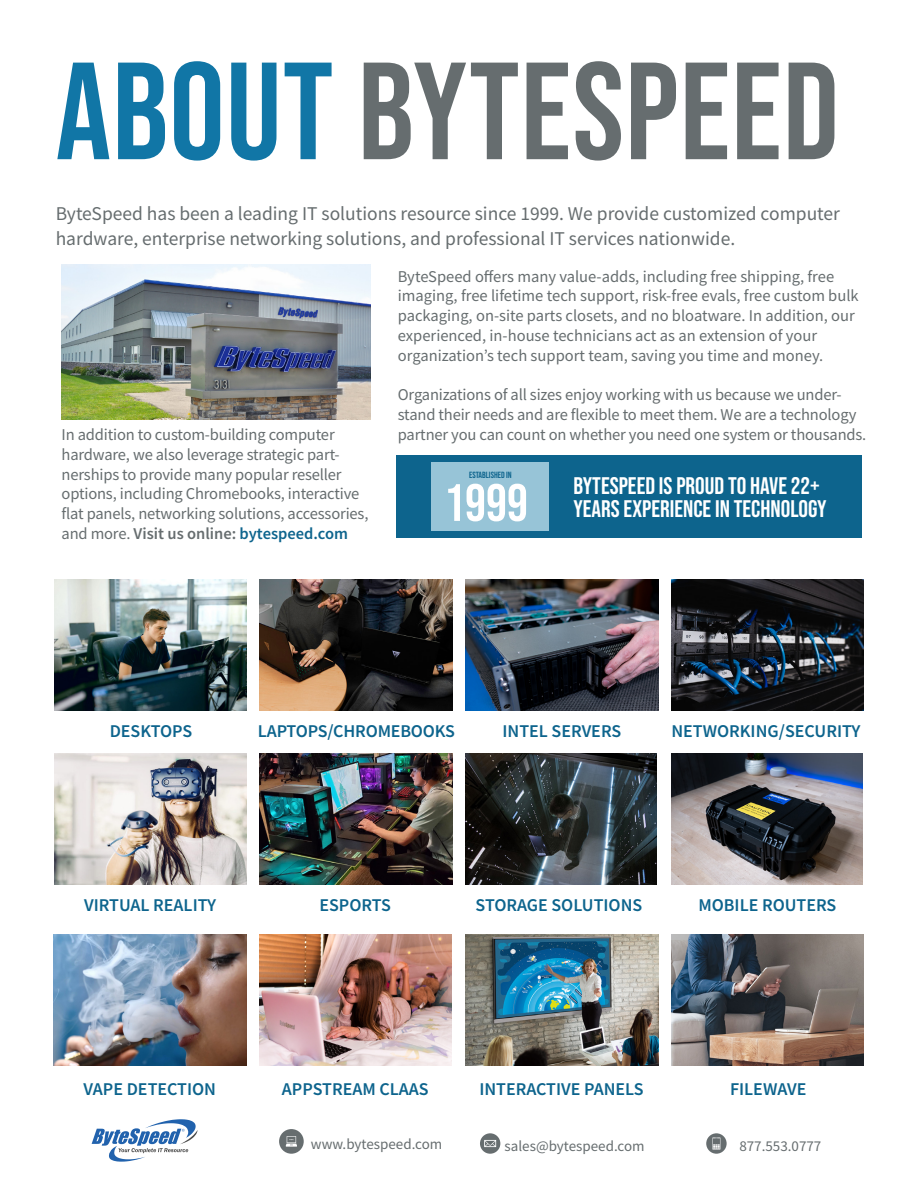
<style>
.page{position:relative;width:918px;height:1188px;background:#fff}
.page>*{position:absolute;margin:0;border:0;box-sizing:border-box;transform-origin:0 0}
._100_Header_gray_Beb{font:138px "Bebas Neue";letter-spacing:.01em;color:#666d6f}
._35_Content_gray_C_B{font:52.5px "Bebas Neue";color:#fff}
._14_Content_gray_Beb{font:24px/22.5px "Bebas Neue";color:#fff}
._12_Subheader_gray_S{font:19.5px/25.5px "Source Sans Pro";color:#666d6f}
._7_Content_gray_Sour{font:600 18px "Source Sans Pro";color:#0d648d}
._7_Content_gray_Sour-2{font:16.5px/19.8px "Source Sans Pro";letter-spacing:-.01em;color:#666d6f}
.t1{font:15px "Source Sans Pro";color:#666d6f}
._6_Content_gray_C_Be{font:9px "Bebas Neue";color:#0d648d}
.s1{color:#1176a6}
.s2{font-weight:600}
.s3{font-weight:600;color:#0d648d}
</style>
<div class="page">
<div style="left:397px;top:455px;width:465px;height:83px;background:#0d648d"></div>
<div style="left:432px;top:462px;width:117px;height:68px;background:#97c4d7"></div>
<svg style="left:92px;top:1119px;width:105px;height:43px"></svg>
<img style="left:62px;top:265px;width:308px;height:154px">
<div style="left:279px;top:1129px;width:25px;height:25px;background:#666d6f;border-radius:50%"></div>
<svg style="left:286px;top:1136px;width:11px;height:11px"></svg>
<div style="left:480px;top:1133px;width:20px;height:21px;background:#666d6f;border-radius:50%"></div>
<svg style="left:484px;top:1140px;width:12px;height:7px"></svg>
<svg style="left:706px;top:1133px;width:21px;height:21px"></svg>
<svg style="left:712px;top:1138px;width:8px;height:12px"></svg>
<img style="left:54px;top:579px;width:192px;height:131px">
<img style="left:260px;top:579px;width:192px;height:131px">
<img style="left:466px;top:579px;width:192px;height:131px">
<img style="left:54px;top:754px;width:192px;height:131px">
<img style="left:466px;top:754px;width:190px;height:131px">
<img style="left:672px;top:754px;width:190px;height:131px">
<img style="left:54px;top:935px;width:192px;height:131px">
<img style="left:260px;top:935px;width:191px;height:131px">
<img style="left:466px;top:935px;width:192px;height:131px">
<img style="left:672px;top:935px;width:192px;height:131px">
<img style="left:672px;top:579px;width:192px;height:131px">
<img style="left:260px;top:754px;width:192px;height:131px">
<p class="_100_Header_gray_Beb" style="left:56px;top:33px;width:785px"><span class="s1">ABOUT</span> BYTESPEED</p>
<p class="_12_Subheader_gray_S" style="left:56px;top:201px;width:786px">ByteSpeed has been a leading IT solutions resource since 1999. We provide customized computer hardware, enterprise networking solutions, and professional IT services nationwide.</p>
<p class="_7_Content_gray_Sour-2" style="left:62px;top:425px;width:308px">In addition to custom-building computer hardware, we also leverage strategic part&shy;nerships to provide many popular reseller options, including Chromebooks, interactive flat panels, networking solutions, accessories, and more. <span class="s2">Visit us online:</span> <span class="s3">bytespeed.com</span></p>
<p class="_7_Content_gray_Sour-2" style="left:398px;top:266px;width:462px">ByteSpeed offers many value-adds, including free shipping, free imaging, free lifetime tech support, risk-free evals, free custom bulk packaging, on-site parts closets, and no bloatware. In addition, our experienced, in-house technicians act as an extension of your organization’s tech support team, saving you time and money.</p>
<p class="_7_Content_gray_Sour-2" style="left:398px;top:385px;width:470px">Organizations of all sizes enjoy working with us because we under&shy;stand their needs and are flexible to meet them. We are a technology partner you can count on whether you need one system or thousands.</p>
<p class="_6_Content_gray_C_Be" style="left:469px;top:470px;width:44px">ESTABLISHED IN</p>
<p class="_35_Content_gray_C_B" style="left:444px;top:473px;width:85px">1999</p>
<p class="_14_Content_gray_Beb" style="left:573px;top:474px;width:255px">BYTESPEED IS PROUD TO HAVE 22+<br>YEARS EXPERIENCE IN TECHNOLOGY</p>
<p class="_7_Content_gray_Sour" style="left:110px;top:719px;width:84px">DESKTOPS</p>
<p class="_7_Content_gray_Sour" style="left:258px;top:719px;width:199px">LAPTOPS/CHROMEBOOKS</p>
<p class="_7_Content_gray_Sour" style="left:503px;top:719px;width:120px">INTEL SERVERS</p>
<p class="_7_Content_gray_Sour" style="left:671px;top:719px;width:191px">NETWORKING/SECURITY</p>
<p class="_7_Content_gray_Sour" style="left:84px;top:894px;width:134px">VIRTUAL REALITY</p>
<p class="_7_Content_gray_Sour" style="left:319px;top:894px;width:73px">ESPORTS</p>
<p class="_7_Content_gray_Sour" style="left:476px;top:894px;width:168px">STORAGE SOLUTIONS</p>
<p class="_7_Content_gray_Sour" style="left:698px;top:894px;width:139px">MOBILE ROUTERS</p>
<p class="_7_Content_gray_Sour" style="left:84px;top:1077px;width:134px">VAPE DETECTION</p>
<p class="_7_Content_gray_Sour" style="left:282px;top:1077px;width:148px">APPSTREAM CLAAS</p>
<p class="_7_Content_gray_Sour" style="left:479px;top:1077px;width:166px">INTERACTIVE PANELS</p>
<p class="_7_Content_gray_Sour" style="left:730px;top:1077px;width:78px">FILEWAVE</p>
<p class="t1" style="left:311px;top:1135px;width:133px">www.bytespeed.com</p>
<p class="t1" style="left:505px;top:1136px;width:142px">sales@bytespeed.com</p>
<p class="t1" style="left:739px;top:1136px;width:84px">877.553.0777</p>
</div>
